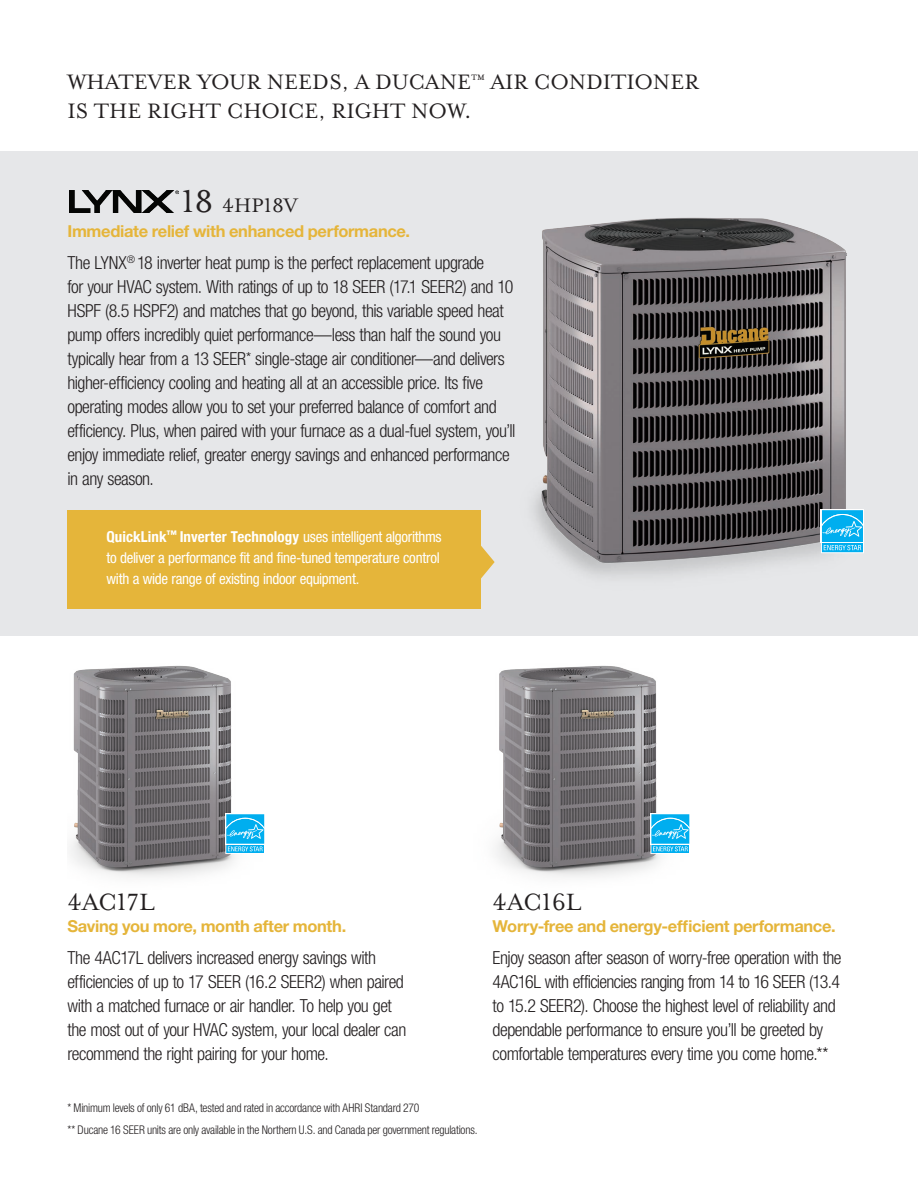
<style>
.page{position:relative;width:918px;height:1188px;background:#fff}
.page>*{position:absolute;margin:0;border:0;box-sizing:border-box;transform-origin:0 0}
.t1{font:27px "Mrs Eaves Lining OT";color:#231f20}
.t2{font:24px/28.5px "Mrs Eaves Lining OT";color:#231f20}
.t3{font:22.5px "Mrs Eaves Lining OT";color:#231f20}
.back_body_copy{font:300 condensed 18px/24px "Helvetica Neue LT Std";letter-spacing:-.03em;color:#231f20}
.t4{font:700 16.5px "Helvetica Neue LT Std";letter-spacing:-.02em;color:#e5b53a}
.back_body_copy-2{font:condensed 15px/21px "Helvetica Neue LT Std";letter-spacing:-.02em;color:#fff}
.t5{font:300 condensed 12px "Helvetica Neue LT Std";letter-spacing:-.015em;color:#231f20}
.s1{font-size:36px}
.s2{font-size:15.3px}
.s3{font-family:"Helvetica Neue";font-weight:700}
</style>
<div class="page">
<div style="left:0;top:151px;width:918px;height:485px;background:#e6e7e9"></div>
<div style="left:68px;top:510px;width:413px;height:98px;background:#e5b53a"></div>
<svg style="left:481px;top:546px;width:14px;height:33px"></svg>
<img style="left:69px;top:190px;width:109px;height:22px">
<img style="left:533px;top:217px;width:314px;height:360px">
<div style="left:821px;top:509px;width:43px;height:34px;background:#fff"></div>
<svg style="left:821px;top:510px;width:43px;height:43px;background:#39bff2"></svg>
<img style="left:496px;top:665px;width:165px;height:212px">
<img style="left:70px;top:665px;width:166px;height:212px">
<div style="left:225px;top:813px;width:40px;height:32px;background:#fff"></div>
<svg style="left:225px;top:814px;width:40px;height:40px;background:#3ec1f2"></svg>
<div style="left:650px;top:813px;width:40px;height:32px;background:#fff"></div>
<svg style="left:650px;top:814px;width:40px;height:40px;background:#3ec1f2"></svg>
<p class="t2" style="left:68px;top:68px;width:633px">WHATEVER YOUR NEEDS, A DUCANE<sup>™</sup> AIR CONDITIONER<br>IS THE RIGHT CHOICE, RIGHT NOW.</p>
<p class="t3" style="left:181px;top:193px;width:118px"><span class="s1">18</span> 4HP18V</p>
<p class="t4" style="left:68px;top:221px;width:344px">Immediate relief with enhanced performance.</p>
<p class="back_body_copy" style="left:68px;top:250px;width:450px">The LYNX<sup>®</sup> 18 inverter heat pump is the perfect replacement upgrade<br>for your HVAC system. With ratings of up to 18 SEER (17.1 SEER2) and 10<br>HSPF (8.5 HSPF2) and matches that go beyond, this variable speed heat pump offers incredibly quiet performance—less than half the sound you typically hear from a 13 SEER<span class="s2">*</span> single-stage air conditioner—and delivers higher-efficiency cooling and heating all at an accessible price. Its five operating modes allow you to set your preferred balance of comfort and efficiency. Plus, when paired with your furnace as a dual-fuel system, you’ll enjoy immediate relief, greater energy savings and enhanced performance in any season.</p>
<p class="back_body_copy-2" style="left:106px;top:526px;width:337px"><span class="s3">QuickLink</span><sup>™</sup> <span class="s3">Inverter Technology</span> uses intelligent algorithms to deliver a performance fit and fine-tuned temperature control with a wide range of existing indoor equipment.</p>
<p class="t1" style="left:68px;top:887px;width:89px">4AC17L</p>
<p class="t4" style="left:68px;top:916px;width:280px">Saving you more, month after month.</p>
<p class="back_body_copy" style="left:68px;top:945px;width:340px">The 4AC17L delivers increased energy savings with efficiencies of up to 17 SEER (16.2 SEER2) when paired with a matched furnace or air handler. To help you get the most out of your HVAC system, your local dealer can recommend the right pairing for your home.</p>
<p class="t1" style="left:493px;top:887px;width:90px">4AC16L</p>
<p class="t4" style="left:493px;top:916px;width:345px">Worry-free and energy-efficient performance.</p>
<p class="back_body_copy" style="left:493px;top:945px;width:350px">Enjoy season after season of worry-free operation with the 4AC16L with efficiencies ranging from 14 to 16 SEER (13.4 to 15.2 SEER2). Choose the highest level of reliability and dependable performance to ensure you’ll be greeted by comfortable temperatures every time you come home.**</p>
<p class="t5" style="left:68px;top:1101px;width:354px">* Minimum levels of only 61 dBA, tested and rated in accordance with AHRI Standard 270</p>
<p class="t5" style="left:68px;top:1123px;width:411px">** Ducane 16 SEER units are only available in the Northern U.S. and Canada per government regulations.</p>
</div>
